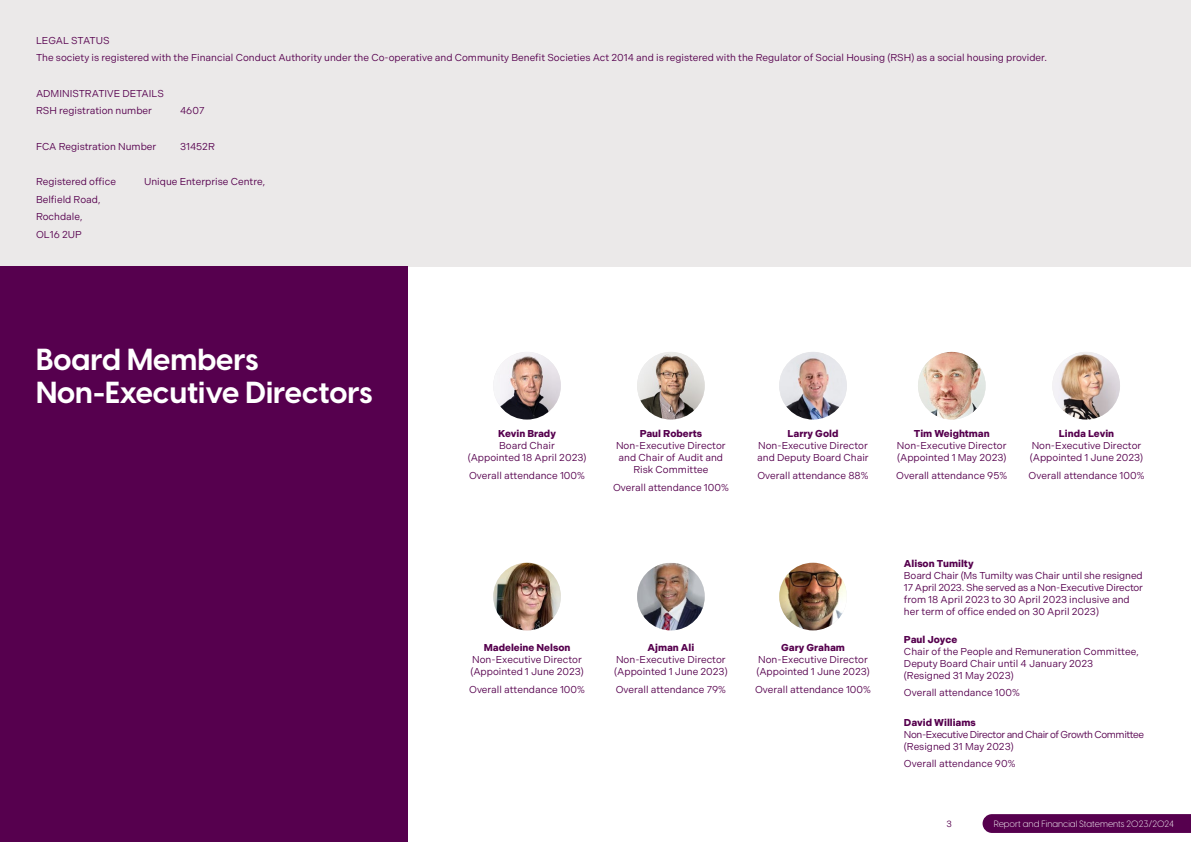
<style>
.page{position:relative;width:1191px;height:842px;background:#fff}
.page>*{position:absolute;margin:0;border:0;box-sizing:border-box;transform-origin:0 0}
.t1{font:700 30px/33px "Visby CF";color:#fff}
.t2{font:10px/12px "Indivisible";color:#56004e}
.t3{font:700 10px "Indivisible";color:#56004e}
.t4{font:10px/12px "Indivisible";letter-spacing:-.04em;color:#56004e}
.t5{font:300 9px "Visby CF";color:#fff}
.t6{font:9px "Indivisible";color:#56004e}
</style>
<div class="page">
<svg style="left:982px;top:814px;width:209px;height:19px;background:#590551"></svg>
<div style="left:0;top:0;width:1191px;height:266px;background:#ebe9e9"></div>
<div style="left:0;top:266px;width:407px;height:576px;background:#56004e"></div>
<img style="left:493px;top:352px;width:68px;height:67px;border-radius:34px">
<img style="left:637px;top:563px;width:67px;height:67px">
<img style="left:637px;top:352px;width:67px;height:67px;border-radius:34px">
<img style="left:779px;top:563px;width:68px;height:67px;border-radius:34px">
<img style="left:779px;top:352px;width:68px;height:67px;border-radius:34px">
<img style="left:1052px;top:352px;width:68px;height:67px;border-radius:34px">
<img style="left:918px;top:352px;width:67px;height:67px;border-radius:34px">
<img style="left:493px;top:563px;width:68px;height:67px;border-radius:34px">
<p class="t2" style="left:36px;top:31px;width:1012px;line-height:17.7px">LEGAL STATUS<br>The society is registered with the Financial Conduct Authority under the Co-operative and Community Benefit Societies Act 2014 and is registered with the Regulator of Social Housing (RSH) as a social housing provider.</p>
<p class="t2" style="left:36px;top:84px;width:129px;line-height:17.7px">ADMINISTRATIVE DETAILS<br>RSH registration number</p>
<p class="t2" style="left:180px;top:105px;width:26px">4607</p>
<p class="t2" style="left:36px;top:140px;width:122px">FCA Registration Number</p>
<p class="t2" style="left:180px;top:140px;width:36px">31452R</p>
<p class="t2" style="left:36px;top:175px;width:81px">Registered office</p>
<p class="t2" style="left:144px;top:175px;width:123px">Unique Enterprise Centre,</p>
<p class="t2" style="left:36px;top:190px;width:66px;line-height:17.7px">Belfield Road,<br>Rochdale,<br>OL16 2UP</p>
<h1 class="t1" style="left:36px;top:341px;width:338px">Board Members<br>Non-Executive Directors</h1>
<p class="t3" style="left:498px;top:428px;width:59px">Kevin Brady</p>
<p class="t2" style="left:468px;top:440px;width:120px;text-align:center">Board Chair<br>(Appointed 18 April 2023)</p>
<p class="t2" style="left:469px;top:469px;width:117px">Overall attendance 100%</p>
<p class="t3" style="left:484px;top:641px;width:88px">Madeleine Nelson</p>
<p class="t2" style="left:470px;top:653px;width:115px">Non-Executive Director (Appointed 1 June 2023)</p>
<p class="t2" style="left:469px;top:683px;width:117px">Overall attendance 100%</p>
<p class="t3" style="left:639px;top:428px;width:64px">Paul Roberts</p>
<p class="t2" style="left:616px;top:440px;width:111px;text-align:center">Non-Executive Director and Chair of Audit and<br>Risk Committee</p>
<p class="t2" style="left:613px;top:481px;width:117px">Overall attendance 100%</p>
<p class="t3" style="left:647px;top:641px;width:48px">Ajman Ali</p>
<p class="t2" style="left:614px;top:653px;width:115px">Non-Executive Director (Appointed 1 June 2023)</p>
<p class="t2" style="left:616px;top:683px;width:112px">Overall attendance 79%</p>
<p class="t3" style="left:787px;top:428px;width:52px">Larry Gold</p>
<p class="t2" style="left:757px;top:440px;width:113px">Non-Executive Director and Deputy Board Chair</p>
<p class="t2" style="left:757px;top:469px;width:113px">Overall attendance 88%</p>
<p class="t3" style="left:913px;top:428px;width:78px">Tim Weightman</p>
<p class="t2" style="left:897px;top:440px;width:111px">Non-Executive Director (Appointed 1 May 2023)</p>
<p class="t2" style="left:896px;top:469px;width:112px">Overall attendance 95%</p>
<p class="t3" style="left:1058px;top:428px;width:57px">Linda Levin</p>
<p class="t2" style="left:1029px;top:440px;width:115px">Non-Executive Director (Appointed 1 June 2023)</p>
<p class="t2" style="left:1028px;top:469px;width:117px">Overall attendance 100%</p>
<p class="t3" style="left:781px;top:641px;width:65px">Gary Graham</p>
<p class="t2" style="left:756px;top:653px;width:115px">Non-Executive Director (Appointed 1 June 2023)</p>
<p class="t2" style="left:755px;top:683px;width:117px">Overall attendance 100%</p>
<p class="t3" style="left:904px;top:557px;width:71px">Alison Tumilty</p>
<p class="t2" style="left:904px;top:569px;width:241px">Board Chair (Ms Tumilty was Chair until she resigned 17 April 2023. She served as a Non-Executive Director from 18 April 2023 to 30 April 2023 inclusive and her term of office ended on 30 April 2023)</p>
<p class="t3" style="left:904px;top:633px;width:55px">Paul Joyce</p>
<p class="t2" style="left:904px;top:645px;width:236px">Chair of the People and Remuneration Committee,<br>Deputy Board Chair until 4 January 2023 (Resigned 31 May 2023)</p>
<p class="t2" style="left:904px;top:687px;width:117px">Overall attendance 100%</p>
<p class="t3" style="left:904px;top:716px;width:73px">David Williams</p>
<p class="t4" style="left:904px;top:728px;width:242px">Non-Executive Director and Chair of Growth Committee (Resigned 31 May 2023)</p>
<p class="t2" style="left:904px;top:758px;width:113px">Overall attendance 90%</p>
<p class="t6" style="left:946px;top:818px;width:7px">3</p>
<p class="t5" style="left:993px;top:817px;width:182px">Report and Financial Statements 2023/2024</p>
</div>
